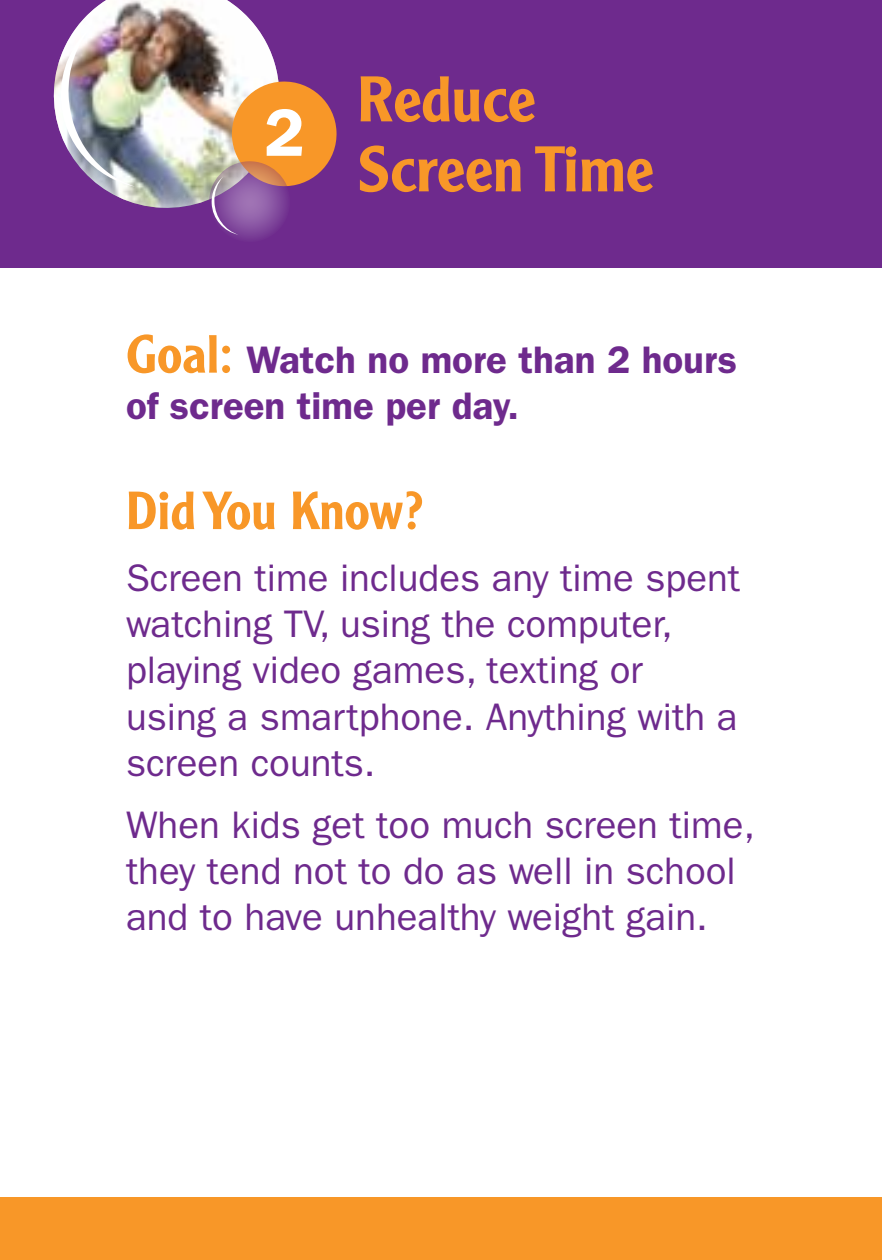
<style>
.page{position:relative;width:882px;height:1260px;background:#fff}
.page>*{position:absolute;margin:0;border:0;box-sizing:border-box;transform-origin:0 0}
.t1{font:600 67.2px "ITC Franklin Gothic Std";color:#fff}
.t2{font:500 63px/70px "Clearface Gothic LT Std";color:#f89728}
.t3{font:500 52.5px "Clearface Gothic LT Std";color:#f89728}
.t4{font:38.5px/46.2px "ITC Franklin Gothic Std";color:#6e2a8d}
.t5{font:600 38.5px/46.2px "ITC Franklin Gothic Std";color:#6e2a8d}
.s1{font-family:"Clearface Gothic LT Std";font-weight:500;font-size:52.5px;color:#f89728}
</style>
<div class="page">
<div style="left:0;top:1197px;width:882px;height:63px;background:#f89728"></div>
<div style="left:0;top:0;width:882px;height:268px;background:#6e2a8d"></div>
<img style="left:53px;top:0;width:226px;height:208px">
<svg style="left:208px;top:160px;width:83px;height:83px"></svg>
<svg style="left:211px;top:80px;width:126px;height:155px"></svg>
<h1 class="t1" style="left:264px;top:93px;width:42px">2</h1>
<h2 class="t2" style="left:357px;top:64px;width:298px">Reduce<br>Screen Time</h2>
<p class="t5" style="left:126px;top:336px;width:612px"><span class="s1">Goal:</span> Watch no more than 2 hours of screen time per day.</p>
<h3 class="t3" style="left:126px;top:478px;width:299px">Did You Know?</h3>
<p class="t4" style="left:126px;top:555px;width:616px">Screen time includes any time spent watching TV, using the computer, playing video games, texting or using a smartphone. Anything with a screen counts.</p>
<p class="t4" style="left:126px;top:802px;width:631px">When kids get too much screen time, they tend not to do as well in school and to have unhealthy weight gain.</p>
</div>
